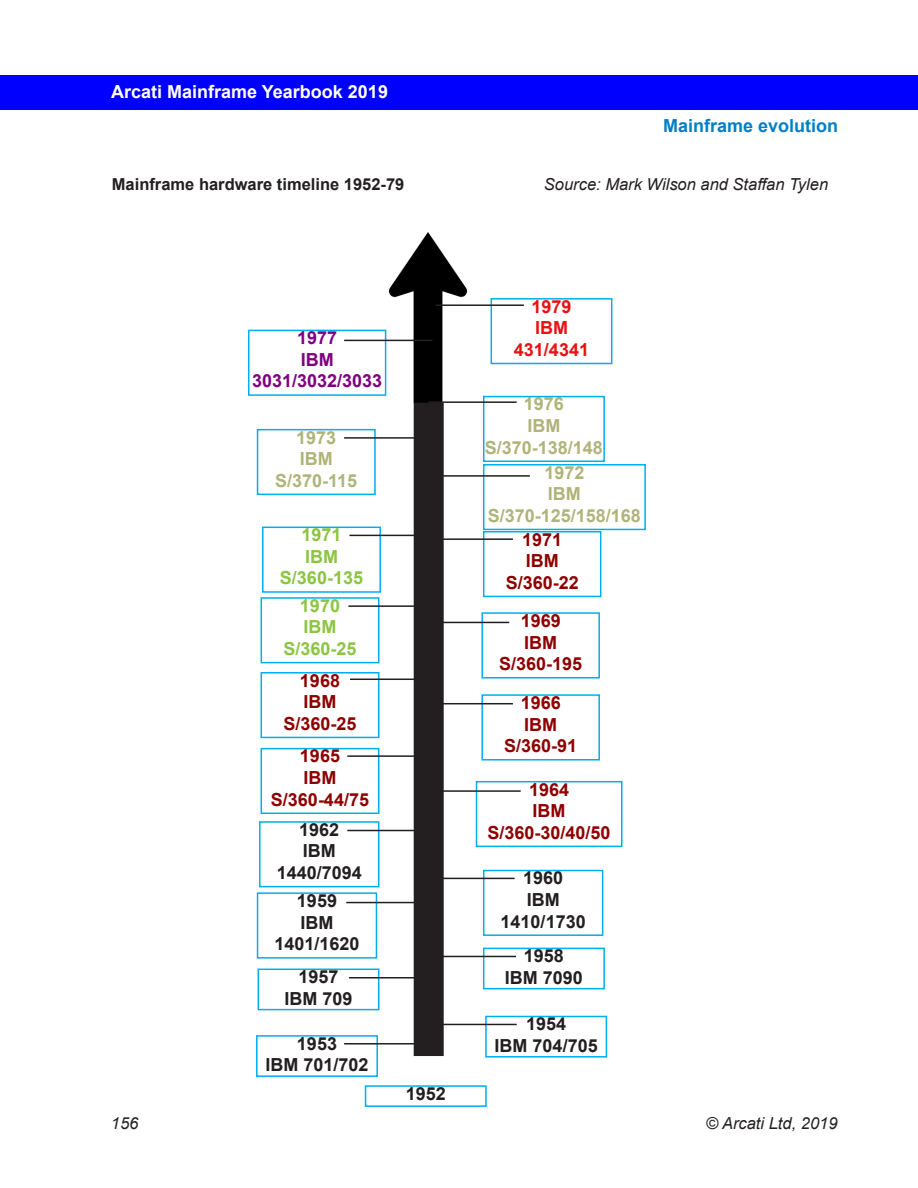
<style>
.page{position:relative;width:918px;height:1188px;background:#fff}
.page>*{position:absolute;margin:0;border:0;box-sizing:border-box;transform-origin:0 0}
.t1{font:700 18px "Arial";color:#231f20}
.t2{font:700 18px "Arial";color:#8f0000}
.t3{font:700 18px "Arial";color:#afb479}
.t4{font:700 18px "Arial";color:#8bc542}
.t5{font:700 18px "Arial";color:#fff}
.t6{font:700 18px "Arial";color:#800080}
.t7{font:700 18px "Arial";color:#007fc6}
.t8{font:700 18px "Arial";color:#e91111}
.t9{font:italic 16.5px "Arial";color:#231f20}
.t10{font:700 16.5px "Arial";color:#231f20}
</style>
<div class="page">
<div style="left:0;top:75px;width:918px;height:34px;background:#00f"></div>
<div style="left:414px;top:263px;width:30px;height:793px;background:#231f20"></div>
<img style="left:389px;top:233px;width:78px;height:169px">
<div style="left:365px;top:1085px;width:122px;height:22px;border:2px solid #00aeef"></div>
<div style="left:256px;top:1035px;width:122px;height:42px;border:2px solid #00aeef"></div>
<div style="left:485px;top:1016px;width:122px;height:42px;border:2px solid #00aeef"></div>
<div style="left:258px;top:969px;width:121px;height:41px;border:2px solid #00aeef"></div>
<div style="left:483px;top:948px;width:122px;height:41px;border:2px solid #00aeef"></div>
<div style="left:257px;top:892px;width:120px;height:67px;border:2px solid #00aeef"></div>
<div style="left:483px;top:870px;width:120px;height:66px;border:2px solid #00aeef"></div>
<div style="left:259px;top:821px;width:120px;height:66px;border:2px solid #00aeef"></div>
<div style="left:476px;top:781px;width:147px;height:66px;border:2px solid #00aeef"></div>
<div style="left:261px;top:748px;width:118px;height:66px;border:2px solid #00aeef"></div>
<div style="left:481px;top:694px;width:119px;height:67px;border:2px solid #00aeef"></div>
<div style="left:261px;top:672px;width:118px;height:66px;border:2px solid #00aeef"></div>
<div style="left:481px;top:612px;width:119px;height:67px;border:2px solid #00aeef"></div>
<div style="left:261px;top:597px;width:118px;height:66px;border:2px solid #00aeef"></div>
<div style="left:483px;top:531px;width:118px;height:66px;border:2px solid #00aeef"></div>
<div style="left:262px;top:527px;width:119px;height:66px;border:2px solid #00aeef"></div>
<div style="left:483px;top:464px;width:163px;height:66px;border:2px solid #00aeef"></div>
<div style="left:257px;top:429px;width:119px;height:66px;border:2px solid #00aeef"></div>
<div style="left:483px;top:396px;width:122px;height:66px;border:2px solid #00aeef"></div>
<div style="left:248px;top:330px;width:138px;height:66px;border:2px solid #00aeef"></div>
<div style="left:491px;top:298px;width:121px;height:66px;border:2px solid #00aeef"></div>
<hr style="left:436px;top:304px;width:88px;height:2px;background:#231f20">
<hr style="left:428px;top:401px;width:89px;height:2px;background:#231f20">
<hr style="left:442px;top:475px;width:88px;height:2px;background:#231f20">
<hr style="left:425px;top:538px;width:88px;height:2px;background:#231f20">
<hr style="left:421px;top:622px;width:88px;height:1px;background:#231f20">
<hr style="left:425px;top:703px;width:88px;height:1px;background:#231f20">
<hr style="left:432px;top:790px;width:89px;height:2px;background:#231f20">
<hr style="left:426px;top:878px;width:89px;height:1px;background:#231f20">
<hr style="left:428px;top:956px;width:88px;height:1px;background:#231f20">
<hr style="left:428px;top:1024px;width:89px;height:1px;background:#231f20">
<hr style="left:344px;top:1043px;width:88px;height:2px;background:#231f20">
<hr style="left:349px;top:977px;width:88px;height:2px;background:#231f20">
<hr style="left:346px;top:902px;width:89px;height:1px;background:#231f20">
<hr style="left:347px;top:830px;width:89px;height:1px;background:#231f20">
<hr style="left:347px;top:755px;width:89px;height:2px;background:#231f20">
<hr style="left:350px;top:679px;width:88px;height:1px;background:#231f20">
<hr style="left:348px;top:605px;width:89px;height:2px;background:#231f20">
<hr style="left:349px;top:535px;width:89px;height:1px;background:#231f20">
<hr style="left:344px;top:437px;width:88px;height:2px;background:#231f20">
<hr style="left:344px;top:340px;width:88px;height:1px;background:#231f20">
<p class="t5" style="left:111px;top:79px;width:278px">Arcati Mainframe Yearbook 2019</p>
<p class="t7" style="left:663px;top:113px;width:177px">Mainframe evolution</p>
<p class="t10" style="left:112px;top:172px;width:294px">Mainframe hardware timeline 1952-79</p>
<p class="t9" style="left:544px;top:173px;width:286px">Source: Mark Wilson and Staffan Tylen</p>
<p class="t6" style="left:297px;top:325px;width:42px">1977</p>
<p class="t6" style="left:301px;top:347px;width:34px">IBM</p>
<p class="t6" style="left:252px;top:368px;width:132px">3031/3032/3033</p>
<p class="t3" style="left:296px;top:425px;width:42px">1973</p>
<p class="t3" style="left:300px;top:446px;width:34px">IBM</p>
<p class="t3" style="left:275px;top:468px;width:84px">S/370-115</p>
<p class="t4" style="left:301px;top:522px;width:42px">1971</p>
<p class="t4" style="left:305px;top:544px;width:34px">IBM</p>
<p class="t4" style="left:280px;top:565px;width:85px">S/360-135</p>
<p class="t4" style="left:300px;top:593px;width:42px">1970</p>
<p class="t4" style="left:304px;top:614px;width:34px">IBM</p>
<p class="t4" style="left:283px;top:636px;width:75px">S/360-25</p>
<p class="t2" style="left:300px;top:668px;width:42px">1968</p>
<p class="t2" style="left:304px;top:689px;width:34px">IBM</p>
<p class="t2" style="left:283px;top:711px;width:75px">S/360-25</p>
<p class="t2" style="left:300px;top:743px;width:42px">1965</p>
<p class="t2" style="left:304px;top:765px;width:34px">IBM</p>
<p class="t2" style="left:271px;top:787px;width:100px">S/360-44/75</p>
<p class="t1" style="left:299px;top:817px;width:42px">1962</p>
<p class="t1" style="left:303px;top:838px;width:34px">IBM</p>
<p class="t1" style="left:277px;top:860px;width:87px">1440/7094</p>
<p class="t1" style="left:297px;top:888px;width:42px">1959</p>
<p class="t1" style="left:301px;top:910px;width:34px">IBM</p>
<p class="t1" style="left:274px;top:931px;width:87px">1401/1620</p>
<p class="t1" style="left:298px;top:964px;width:42px">1957</p>
<p class="t1" style="left:284px;top:986px;width:70px">IBM 709</p>
<p class="t1" style="left:297px;top:1031px;width:42px">1953</p>
<p class="t1" style="left:265px;top:1052px;width:105px">IBM 701/702</p>
<p class="t1" style="left:406px;top:1081px;width:42px">1952</p>
<p class="t8" style="left:531px;top:294px;width:42px">1979</p>
<p class="t8" style="left:535px;top:315px;width:34px">IBM</p>
<p class="t8" style="left:514px;top:337px;width:77px">431/4341</p>
<p class="t3" style="left:524px;top:391px;width:42px">1976</p>
<p class="t3" style="left:527px;top:413px;width:34px">IBM</p>
<p class="t3" style="left:485px;top:435px;width:120px">S/370-138/148</p>
<p class="t3" style="left:544px;top:460px;width:42px">1972</p>
<p class="t3" style="left:548px;top:481px;width:34px">IBM</p>
<p class="t3" style="left:488px;top:503px;width:155px">S/370-125/158/168</p>
<p class="t2" style="left:522px;top:527px;width:42px">1971</p>
<p class="t2" style="left:526px;top:548px;width:34px">IBM</p>
<p class="t2" style="left:506px;top:570px;width:75px">S/360-22</p>
<p class="t2" style="left:521px;top:608px;width:42px">1969</p>
<p class="t2" style="left:524px;top:630px;width:34px">IBM</p>
<p class="t2" style="left:499px;top:651px;width:85px">S/360-195</p>
<p class="t2" style="left:521px;top:690px;width:42px">1966</p>
<p class="t2" style="left:524px;top:712px;width:34px">IBM</p>
<p class="t2" style="left:504px;top:733px;width:75px">S/360-91</p>
<p class="t2" style="left:529px;top:777px;width:42px">1964</p>
<p class="t2" style="left:533px;top:798px;width:34px">IBM</p>
<p class="t2" style="left:488px;top:820px;width:125px">S/360-30/40/50</p>
<p class="t1" style="left:523px;top:865px;width:42px">1960</p>
<p class="t1" style="left:527px;top:887px;width:34px">IBM</p>
<p class="t1" style="left:501px;top:909px;width:87px">1410/1730</p>
<p class="t1" style="left:524px;top:943px;width:42px">1958</p>
<p class="t1" style="left:505px;top:965px;width:80px">IBM 7090</p>
<p class="t1" style="left:526px;top:1011px;width:42px">1954</p>
<p class="t1" style="left:495px;top:1033px;width:105px">IBM 704/705</p>
<p class="t9" style="left:111px;top:1112px;width:29px">156</p>
<p class="t9" style="left:706px;top:1112px;width:133px">© Arcati Ltd, 2019</p>
</div>
